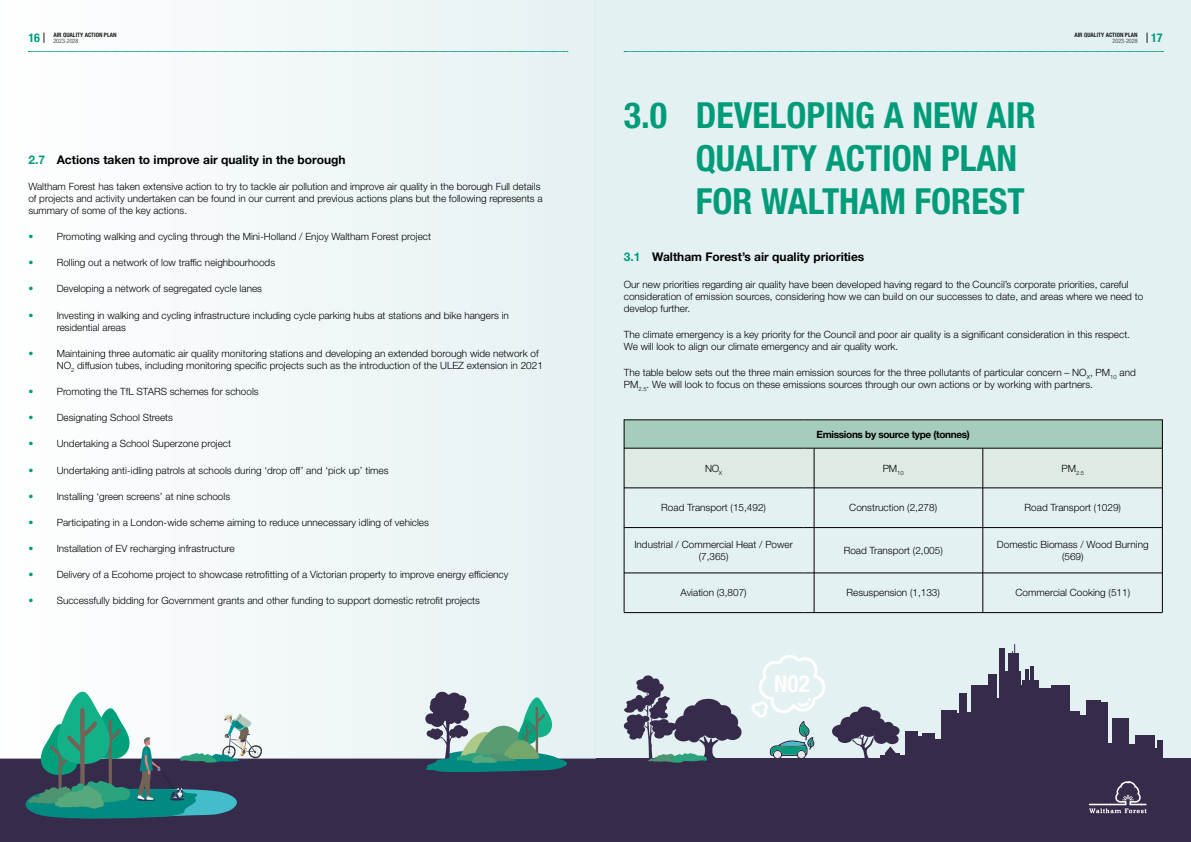
<style>
.page{position:relative;width:1191px;height:842px;background:#fff}
.page>*{position:absolute;margin:0;border:0;box-sizing:border-box;transform-origin:0 0}
.t1{font:700 condensed 36px/43.2px "Helvetica Neue LT Std";color:#009c7a}
.t2{font:700 condensed 23.4px "Helvetica Neue LT Std";color:#fff}
.t3{font:700 condensed 12.1px "Helvetica Neue LT Std";color:#009c7a}
.t4{font:700 12px "Helvetica Neue LT Std";color:#000}
.t5{font:300 10px/12px "Helvetica Neue LT Std";color:#000}
.t6{font:700 10px "Helvetica Neue LT Std";letter-spacing:-.03em;color:#000}
.t7{font:700 condensed 6px/6px "Helvetica Neue LT Std";color:#1c1d1c}
.t8{font:300 condensed 6px "Helvetica Neue LT Std";color:#1c1d1c}
.t9{font:300 5.8px "Helvetica Neue LT Std";color:#000}
.s1{font-weight:300}
.s2{color:#009c7a}
</style>
<div class="page">
<div style="left:0;top:758px;width:595px;height:84px;background:#362b4a"></div>
<div style="left:595px;top:758px;width:596px;height:84px;background:#362b4a"></div>
<svg style="left:1089px;top:781px;width:57px;height:32px"></svg>
<div style="left:0;top:0;width:595px;height:758px;background:#f1f7f9"></div>
<svg style="left:29px;top:51px;width:539px;height:1px"></svg>
<div style="left:595px;top:0;width:596px;height:758px;background:#e4f1f3"></div>
<svg style="left:425px;top:691px;width:144px;height:81px"></svg>
<svg style="left:624px;top:51px;width:539px;height:1px"></svg>
<div style="left:1135px;top:736px;width:20px;height:32px;background:#362b4a"></div>
<div style="left:905px;top:731px;width:13px;height:34px;background:#362b4a"></div>
<div style="left:922px;top:733px;width:12px;height:32px;background:#362b4a"></div>
<div style="left:916px;top:736px;width:12px;height:32px;background:#362b4a"></div>
<div style="left:933px;top:740px;width:12px;height:32px;background:#362b4a"></div>
<div style="left:941px;top:710px;width:16px;height:62px;background:#362b4a"></div>
<div style="left:959px;top:693px;width:8px;height:79px;background:#362b4a"></div>
<div style="left:956px;top:714px;width:7px;height:58px;background:#362b4a"></div>
<div style="left:966px;top:712px;width:7px;height:58px;background:#362b4a"></div>
<div style="left:971px;top:685px;width:19px;height:85px;background:#362b4a"></div>
<div style="left:988px;top:674px;width:9px;height:96px;background:#362b4a"></div>
<div style="left:998px;top:648px;width:6px;height:122px;background:#362b4a"></div>
<div style="left:1008px;top:654px;width:11px;height:116px;background:#362b4a"></div>
<div style="left:1005px;top:671px;width:16px;height:88px;background:#362b4a"></div>
<div style="left:1051px;top:685px;width:19px;height:88px;background:#362b4a"></div>
<div style="left:1037px;top:689px;width:19px;height:88px;background:#362b4a"></div>
<div style="left:1022px;top:681px;width:17px;height:96px;background:#362b4a"></div>
<div style="left:1018px;top:685px;width:16px;height:96px;background:#362b4a"></div>
<hr style="left:1025px;top:670px;width:3px;height:96px;background:#362b4a">
<hr style="left:1030px;top:666px;width:4px;height:97px;background:#362b4a">
<div style="left:1086px;top:700px;width:14px;height:63px;background:#362b4a"></div>
<div style="left:1077px;top:715px;width:14px;height:63px;background:#362b4a"></div>
<div style="left:1065px;top:711px;width:14px;height:62px;background:#362b4a"></div>
<div style="left:1093px;top:702px;width:14px;height:62px;background:#362b4a"></div>
<div style="left:1102px;top:744px;width:15px;height:24px;background:#362b4a"></div>
<div style="left:1112px;top:718px;width:17px;height:50px;background:#362b4a"></div>
<div style="left:1125px;top:744px;width:19px;height:32px;background:#362b4a"></div>
<div style="left:1157px;top:740px;width:5px;height:32px;background:#362b4a"></div>
<div style="left:1152px;top:749px;width:6px;height:32px;background:#362b4a"></div>
<div style="left:995px;top:698px;width:26px;height:67px;background:#362b4a"></div>
<div style="left:880px;top:755px;width:29px;height:12px;background:#362b4a"></div>
<svg style="left:832px;top:706px;width:68px;height:52px"></svg>
<svg style="left:1012px;top:644px;width:3px;height:10px"></svg>
<svg style="left:624px;top:675px;width:118px;height:88px"></svg>
<svg style="left:23px;top:690px;width:240px;height:129px"></svg>
<div style="left:624px;top:420px;width:538px;height:28px;background:#a6ccbb"></div>
<div style="left:625px;top:449px;width:537px;height:39px;background:#deebe5"></div>
<hr style="left:803px;top:448px;width:180px;height:1px;background:#000">
<hr style="left:983px;top:448px;width:179px;height:1px;background:#000">
<hr style="left:624px;top:488px;width:179px;height:1px;background:#000">
<hr style="left:803px;top:488px;width:180px;height:1px;background:#000">
<hr style="left:983px;top:488px;width:179px;height:1px;background:#000">
<hr style="left:624px;top:527px;width:179px;height:1px;background:#000">
<hr style="left:803px;top:527px;width:180px;height:1px;background:#000">
<hr style="left:983px;top:527px;width:179px;height:1px;background:#000">
<hr style="left:624px;top:573px;width:179px;height:1px;background:#000">
<hr style="left:803px;top:573px;width:180px;height:1px;background:#000">
<hr style="left:983px;top:573px;width:179px;height:1px;background:#000">
<hr style="left:624px;top:612px;width:179px;height:1px;background:#000">
<hr style="left:803px;top:612px;width:180px;height:1px;background:#000">
<hr style="left:983px;top:612px;width:179px;height:1px;background:#000">
<hr style="left:624px;top:420px;width:179px;height:1px;background:#000">
<hr style="left:803px;top:420px;width:180px;height:1px;background:#000">
<hr style="left:983px;top:420px;width:179px;height:1px;background:#000">
<hr style="left:624px;top:448px;width:179px;height:1px;background:#000">
<hr style="left:624px;top:420px;width:1px;height:192px;background:#000">
<hr style="left:1162px;top:420px;width:1px;height:192px;background:#000">
<hr style="left:814px;top:448px;width:1px;height:164px;background:#000">
<hr style="left:982px;top:448px;width:1px;height:164px;background:#000">
<svg style="left:751px;top:655px;width:74px;height:103px"></svg>
<p class="t7" style="left:53px;top:32px;width:65px">AIR QUALITY ACTION PLAN<br><span class="s1">2023-2028</span></p>
<p class="t7" style="left:1074px;top:32px;width:65px">AIR QUALITY ACTION PLAN</p>
<p class="t3" style="left:28px;top:30px;width:13px">16</p>
<p class="t8" style="left:1112px;top:37px;width:27px">2023-2028</p>
<p class="t3" style="left:1151px;top:30px;width:13px">17</p>
<p class="t4" style="left:28px;top:152px;width:319px"><span class="s2">2.7</span> Actions taken to improve air quality in the borough</p>
<p class="t5" style="left:28px;top:180px;width:516px">Waltham Forest has taken extensive action to try to tackle air pollution and improve air quality in the borough Full details of projects and activity undertaken can be found in our current and previous actions plans but the following represents a summary of some of the key actions.</p>
<p class="t5" style="left:28px;top:230px;width:404px"><span class="s2">•</span> Promoting walking and cycling through the Mini-Holland / Enjoy Waltham Forest project</p>
<p class="t5" style="left:28px;top:257px;width:248px"><span class="s2">•</span> Rolling out a network of low traffic neighbourhoods</p>
<p class="t5" style="left:28px;top:283px;width:235px"><span class="s2">•</span> Developing a network of segregated cycle lanes</p>
<p class="t5" style="left:57px;top:309px;width:454px;text-indent:-28px"><span class="s2">•</span> Investing in walking and cycling infrastructure including cycle parking hubs at stations and bike hangers in residential areas</p>
<p class="t5" style="left:57px;top:347px;width:488px;text-indent:-28px"><span class="s2">•</span> Maintaining three automatic air quality monitoring stations and developing an extended borough wide network of<br>NO<sub>2</sub> diffusion tubes, including monitoring specific projects such as the introduction of the ULEZ extension in 2021</p>
<p class="t5" style="left:28px;top:385px;width:232px"><span class="s2">•</span> Promoting the TfL STARS schemes for schools</p>
<p class="t5" style="left:28px;top:411px;width:146px"><span class="s2">•</span> Designating School Streets</p>
<p class="t5" style="left:28px;top:438px;width:204px"><span class="s2">•</span> Undertaking a School Superzone project</p>
<p class="t5" style="left:28px;top:464px;width:362px"><span class="s2">•</span> Undertaking anti-idling patrols at schools during ‘drop off’ and ‘pick up’ times</p>
<p class="t5" style="left:28px;top:490px;width:203px"><span class="s2">•</span> Installing ‘green screens’ at nine schools</p>
<p class="t5" style="left:28px;top:516px;width:402px"><span class="s2">•</span> Participating in a London-wide scheme aiming to reduce unnecessary idling of vehicles</p>
<p class="t5" style="left:28px;top:542px;width:208px"><span class="s2">•</span> Installation of EV recharging infrastructure</p>
<p class="t5" style="left:28px;top:568px;width:481px"><span class="s2">•</span> Delivery of a Ecohome project to showcase retrofitting of a Victorian property to improve energy efficiency</p>
<p class="t5" style="left:28px;top:595px;width:453px"><span class="s2">•</span> Successfully bidding for Government grants and other funding to support domestic retrofit projects</p>
<p class="t1" style="left:696px;top:93px;width:341px;text-indent:-72px">3.0 DEVELOPING A NEW AIR<br>QUALITY ACTION PLAN<br>FOR WALTHAM FOREST</p>
<p class="t4" style="left:624px;top:250px;width:242px"><span class="s2">3.1</span> Waltham Forest’s air quality priorities</p>
<p class="t5" style="left:624px;top:278px;width:521px">Our new priorities regarding air quality have been developed having regard to the Council’s corporate priorities, careful consideration of emission sources, considering how we can build on our successes to date, and areas where we need to develop further.</p>
<p class="t5" style="left:624px;top:328px;width:508px">The climate emergency is a key priority for the Council and poor air quality is a significant consideration in this respect.<br>We will look to align our climate emergency and air quality work.</p>
<p class="t5" style="left:624px;top:366px;width:513px">The table below sets out the three main emission sources for the three pollutants of particular concern – NO<sub>X</sub>, PM<sub>10</sub> and<br>PM<sub>2.5</sub>. We will look to focus on these emissions sources through our own actions or by working with partners.</p>
<p class="t6" style="left:816px;top:428px;width:155px">Emissions by source type (tonnes)</p>
<p class="t5" style="left:705px;top:462px;width:19px">NO<sub>X</sub></p>
<p class="t5" style="left:882px;top:462px;width:23px">PM<sub>10</sub></p>
<p class="t9" style="left:1061px;top:469px;width:24px"><sup>PM</sup>2.5</p>
<p class="t5" style="left:661px;top:501px;width:106px">Road Transport (15,492)</p>
<p class="t5" style="left:849px;top:501px;width:89px">Construction (2,278)</p>
<p class="t5" style="left:1024px;top:501px;width:98px">Road Transport (1029)</p>
<p class="t5" style="left:634px;top:538px;width:160px;text-align:center">Industrial / Commercial Heat / Power (7,365)</p>
<p class="t5" style="left:843px;top:544px;width:101px">Road Transport (2,005)</p>
<p class="t5" style="left:997px;top:538px;width:153px;text-align:center">Domestic Biomass / Wood Burning (569)</p>
<p class="t5" style="left:680px;top:586px;width:68px">Aviation (3,807)</p>
<p class="t5" style="left:846px;top:586px;width:95px">Resuspension (1,133)</p>
<p class="t5" style="left:1015px;top:586px;width:116px">Commercial Cooking (511)</p>
<p class="t2" style="left:774px;top:670px;width:37px">N02</p>
</div>
